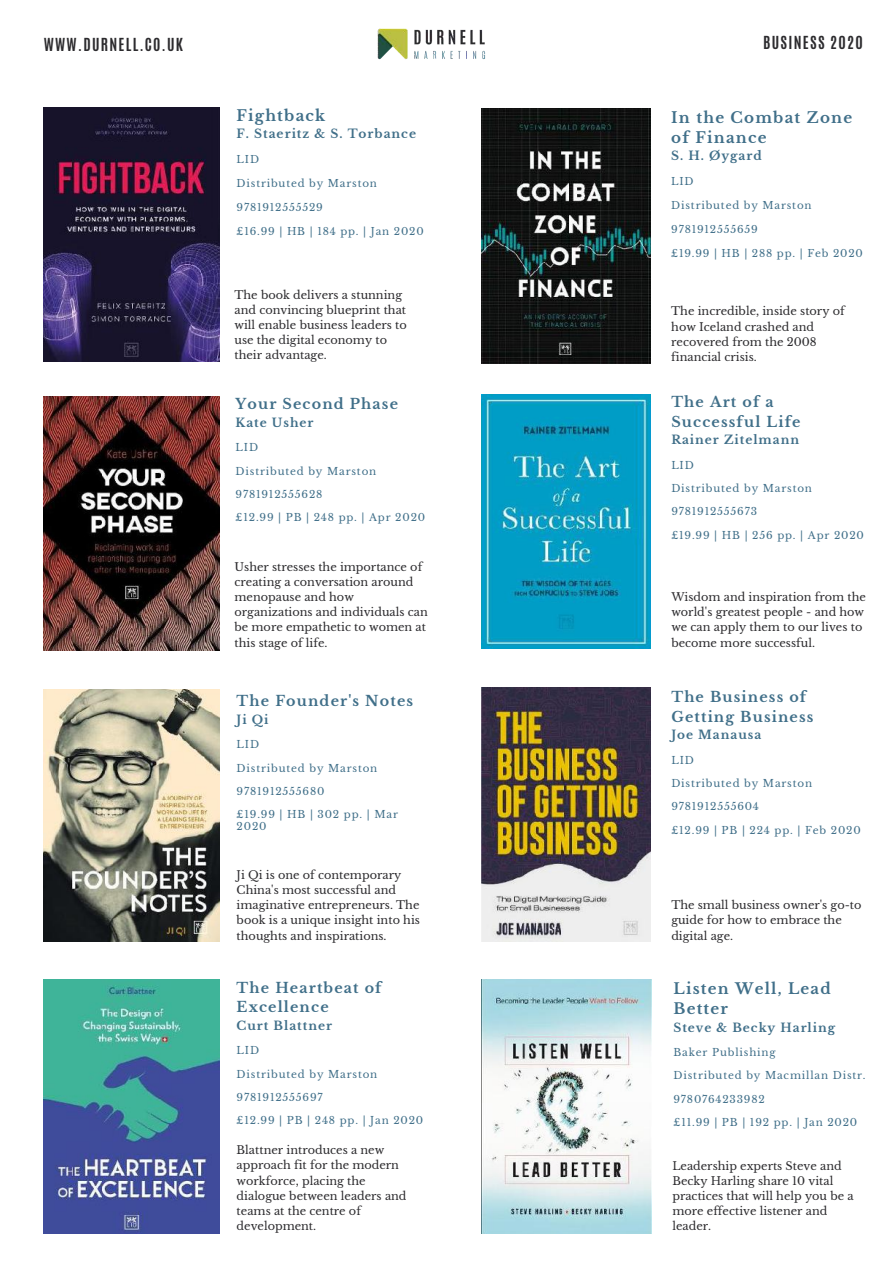
<style>
.page{position:relative;width:894px;height:1264px;background:#fff}
.page>*{position:absolute;margin:0;border:0;box-sizing:border-box;transform-origin:0 0}
.t1{font:700 15.15px/20.2px "Libre Baskerville";letter-spacing:.08em;color:#406f89}
.t2{font:700 15px "Antonio";letter-spacing:.085em;color:#2c2b2e}
.t3{font:700 15px/20.4px "Libre Baskerville";letter-spacing:.08em;color:#406f89}
.t4{font:700 14.25px/19.5px "Libre Baskerville";letter-spacing:.08em;color:#406f89}
.t5{font:700 12px "Libre Baskerville";letter-spacing:.08em;color:#406f89}
.t6{font:11.25px/15.1px "Libre Baskerville";color:#2c2b2e}
.t7{font:10.35px/11.7px "Libre Baskerville";letter-spacing:.08em;color:#406f89}
.t8{font:10.2px "Libre Baskerville";letter-spacing:.08em;color:#406f89}
</style>
<div class="page">
<img style="left:482px;top:687px;width:168px;height:254px">
<img style="left:481px;top:394px;width:169px;height:255px">
<img style="left:44px;top:396px;width:175px;height:254px">
<img style="left:44px;top:689px;width:175px;height:252px">
<img style="left:44px;top:979px;width:175px;height:254px">
<img style="left:481px;top:979px;width:170px;height:254px">
<img style="left:481px;top:109px;width:169px;height:254px">
<img style="left:44px;top:107px;width:175px;height:255px">
<img style="left:377px;top:28px;width:109px;height:32px">
<h2 class="t2" style="left:44px;top:34px;width:141px">WWW.DURNELL.CO.UK</h2>
<h2 class="t2" style="left:762px;top:32px;width:101px">BUSINESS 2020</h2>
<h1 class="t1" style="left:236px;top:106px;width:90px">Fightback</h1>
<p class="t5" style="left:236px;top:126px;width:181px">F. Staeritz &amp; S. Torbance</p>
<p class="t8" style="left:236px;top:153px;width:24px">LID</p>
<p class="t8" style="left:236px;top:177px;width:142px">Distributed by Marston</p>
<p class="t8" style="left:236px;top:201px;width:88px">9781912555529</p>
<p class="t8" style="left:236px;top:225px;width:188px">£16.99 | HB | 184 pp. | Jan 2020</p>
<p class="t6" style="left:234px;top:287px;width:174px">The book delivers a stunning and convincing blueprint that will enable business leaders to use the digital economy to their advantage.</p>
<p class="t4" style="left:235px;top:394px;width:164px">Your Second Phase</p>
<p class="t5" style="left:235px;top:415px;width:79px">Kate Usher</p>
<p class="t7" style="left:235px;top:441px;width:24px">LID</p>
<p class="t7" style="left:235px;top:465px;width:142px">Distributed by Marston</p>
<p class="t7" style="left:235px;top:488px;width:88px">9781912555628</p>
<p class="t7" style="left:235px;top:511px;width:191px">£12.99 | PB | 248 pp. | Apr 2020</p>
<p class="t6" style="left:234px;top:559px;width:195px">Usher stresses the importance of creating a conversation around menopause and how organizations and individuals can be more empathetic to women at this stage of life.</p>
<p class="t4" style="left:236px;top:691px;width:178px">The Founder's Notes</p>
<p class="t5" style="left:236px;top:712px;width:33px">Ji Qi</p>
<p class="t7" style="left:236px;top:738px;width:24px">LID</p>
<p class="t7" style="left:236px;top:762px;width:142px">Distributed by Marston</p>
<p class="t7" style="left:236px;top:785px;width:89px">9781912555680</p>
<p class="t7" style="left:236px;top:808px;width:163px">£19.99 | HB | 302 pp. | Mar<br>2020</p>
<p class="t6" style="left:236px;top:867px;width:185px">Ji Qi is one of contemporary<br>China's most successful and imaginative entrepreneurs. The book is a unique insight into his thoughts and inspirations.</p>
<p class="t4" style="left:236px;top:978px;width:146px">The Heartbeat of<br>Excellence</p>
<p class="t5" style="left:236px;top:1018px;width:97px">Curt Blattner</p>
<p class="t7" style="left:236px;top:1044px;width:24px">LID</p>
<p class="t7" style="left:236px;top:1068px;width:142px">Distributed by Marston</p>
<p class="t7" style="left:236px;top:1091px;width:87px">9781912555697</p>
<p class="t7" style="left:236px;top:1114px;width:188px">£12.99 | PB | 248 pp. | Jan 2020</p>
<p class="t6" style="left:236px;top:1142px;width:171px">Blattner introduces a new approach fit for the modern workforce, placing the dialogue between leaders and teams at the centre of development.</p>
<h1 class="t1" style="left:671px;top:108px;width:182px">In the Combat Zone of Finance</h1>
<p class="t5" style="left:671px;top:148px;width:92px">S. H. Øygard</p>
<p class="t8" style="left:671px;top:175px;width:24px">LID</p>
<p class="t8" style="left:671px;top:199px;width:142px">Distributed by Marston</p>
<p class="t8" style="left:671px;top:223px;width:88px">9781912555659</p>
<p class="t8" style="left:671px;top:247px;width:193px">£19.99 | HB | 288 pp. | Feb 2020</p>
<p class="t6" style="left:671px;top:304px;width:175px">The incredible, inside story of how Iceland crashed and recovered from the 2008 financial crisis.</p>
<p class="t4" style="left:671px;top:393px;width:131px">The Art of a<br>Successful Life</p>
<p class="t5" style="left:671px;top:433px;width:129px">Rainer Zitelmann</p>
<p class="t7" style="left:671px;top:459px;width:24px">LID</p>
<p class="t7" style="left:671px;top:482px;width:142px">Distributed by Marston</p>
<p class="t7" style="left:671px;top:506px;width:87px">9781912555673</p>
<p class="t7" style="left:671px;top:529px;width:194px">£19.99 | HB | 256 pp. | Apr 2020</p>
<p class="t6" style="left:671px;top:589px;width:196px">Wisdom and inspiration from the world's greatest people - and how we can apply them to our lives to become more successful.</p>
<p class="t4" style="left:671px;top:687px;width:144px">The Business of<br>Getting Business</p>
<p class="t5" style="left:671px;top:727px;width:91px">Joe Manausa</p>
<p class="t7" style="left:671px;top:754px;width:24px">LID</p>
<p class="t7" style="left:671px;top:777px;width:142px">Distributed by Marston</p>
<p class="t7" style="left:671px;top:801px;width:89px">9781912555604</p>
<p class="t7" style="left:671px;top:824px;width:191px">£12.99 | PB | 224 pp. | Feb 2020</p>
<p class="t6" style="left:671px;top:897px;width:192px">The small business owner's go-to guide for how to embrace the digital age.</p>
<h2 class="t3" style="left:673px;top:978px;width:159px">Listen Well, Lead<br>Better</h2>
<p class="t5" style="left:673px;top:1020px;width:163px">Steve &amp; Becky Harling</p>
<p class="t7" style="left:673px;top:1046px;width:104px">Baker Publishing</p>
<p class="t7" style="left:673px;top:1069px;width:194px">Distributed by Macmillan Distr.</p>
<p class="t7" style="left:673px;top:1093px;width:93px">9780764233982</p>
<p class="t7" style="left:673px;top:1116px;width:185px">£11.99 | PB | 192 pp. | Jan 2020</p>
<p class="t6" style="left:672px;top:1157px;width:183px">Leadership experts Steve and<br>Becky Harling share 10 vital practices that will help you be a more effective listener and leader.</p>
</div>
